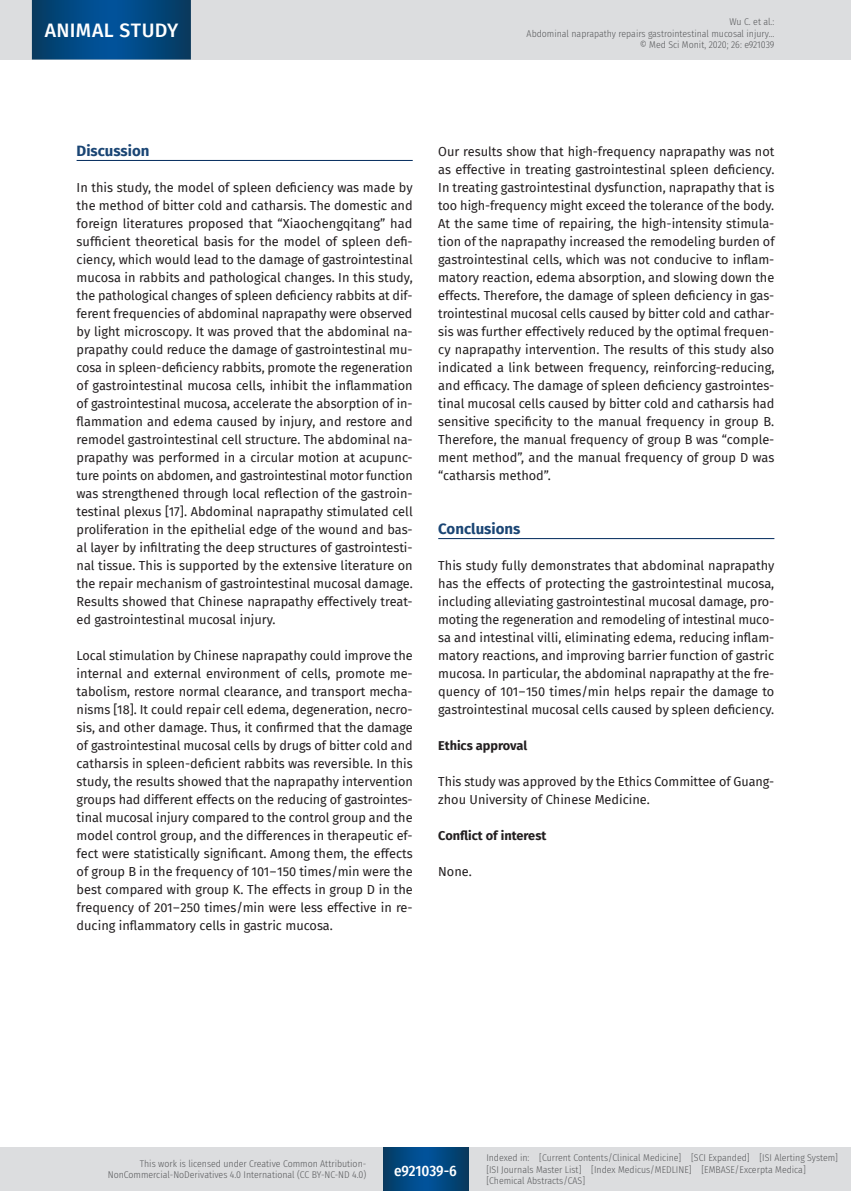
<style>
.page{position:relative;width:851px;height:1191px;background:#fff}
.page>*{position:absolute;margin:0;border:0;box-sizing:border-box;transform-origin:0 0}
.t1{font:500 19.5px "Fira Sans";letter-spacing:.025em;color:#fff}
.MSM_Headline_1{font:700 15px "Fira Sans";color:#1a4574}
.t2{font:500 15px "Fira Sans Condensed";letter-spacing:-.01em;color:#fff}
.MSM_Body{font:12.75px/18px "Fira Sans";color:#231f20;text-align:justify}
.MSM_Headline_2{font:700 12.75px "Fira Sans";color:#231f20}
.t3{font:300 9.75px/11.2px "Fira Sans Condensed";color:#57585a;text-align:right}
</style>
<div class="page">
<hr style="left:77px;top:160px;width:335px;height:1px;background:#00295c">
<hr style="left:438px;top:538px;width:336px;height:1px;background:#00295c">
<div style="left:0;top:1148px;width:850px;height:43px;background:#dcdddf"></div>
<svg style="left:383px;top:1147px;width:85px;height:44px"></svg>
<hr style="left:850px;top:0;width:1px;height:60px;background:#dcdddf">
<div style="left:0;top:0;width:850px;height:60px;background:#dcdddf"></div>
<svg style="left:32px;top:0;width:159px;height:60px"></svg>
<h1 class="t1" style="left:45px;top:14px;width:135px">ANIMAL STUDY</h1>
<p class="t3" style="left:526px;top:16px;width:249px">Wu C. et al.:<br>Abdominal naprapathy repairs gastrointestinal mucosal injury… © Med Sci Monit, 2020; 26: e921039</p>
<p class="MSM_Headline_1" style="left:77px;top:138px;width:74px">Discussion</p>
<p class="MSM_Body" style="left:77px;top:178px;width:338px">In this study, the model of spleen deficiency was made by the method of bitter cold and catharsis. The domestic and foreign literatures proposed that “Xiaochengqitang” had sufficient theoretical basis for the model of spleen defi&shy;ciency, which would lead to the damage of gastrointestinal mucosa in rabbits and pathological changes. In this study, the pathological changes of spleen deficiency rabbits at dif&shy;ferent frequencies of abdominal naprapathy were observed by light microscopy. It was proved that the abdominal na&shy;prapathy could reduce the damage of gastrointestinal mu&shy;cosa in spleen-deficiency rabbits, promote the regeneration of gastrointestinal mucosa cells, inhibit the inflammation of gastrointestinal mucosa, accelerate the absorption of in&shy;flammation and edema caused by injury, and restore and remodel gastrointestinal cell structure. The abdominal na&shy;prapathy was performed in a circular motion at acupunc&shy;ture points on abdomen, and gastrointestinal motor function was strengthened through local reflection of the gastroin&shy;testinal plexus [17]. Abdominal naprapathy stimulated cell proliferation in the epithelial edge of the wound and bas&shy;al layer by infiltrating the deep structures of gastrointesti&shy;nal tissue. This is supported by the extensive literature on the repair mechanism of gastrointestinal mucosal damage.<br>Results showed that Chinese naprapathy effectively treat&shy;ed gastrointestinal mucosal injury.</p>
<p class="MSM_Body" style="left:77px;top:646px;width:338px">Local stimulation by Chinese naprapathy could improve the internal and external environment of cells, promote me&shy;tabolism, restore normal clearance, and transport mecha&shy;nisms [18]. It could repair cell edema, degeneration, necro&shy;sis, and other damage. Thus, it confirmed that the damage of gastrointestinal mucosal cells by drugs of bitter cold and catharsis in spleen-deficient rabbits was reversible. In this study, the results showed that the naprapathy intervention groups had different effects on the reducing of gastrointes&shy;tinal mucosal injury compared to the control group and the model control group, and the differences in therapeutic ef&shy;fect were statistically significant. Among them, the effects of group B in the frequency of 101–150 times/min were the best compared with group K. The effects in group D in the frequency of 201–250 times/min were less effective in re&shy;ducing inflammatory cells in gastric mucosa.</p>
<p class="MSM_Body" style="left:438px;top:142px;width:338px">Our results show that high-frequency naprapathy was not as effective in treating gastrointestinal spleen deficiency.<br>In treating gastrointestinal dysfunction, naprapathy that is too high-frequency might exceed the tolerance of the body.<br>At the same time of repairing, the high-intensity stimula&shy;tion of the naprapathy increased the remodeling burden of gastrointestinal cells, which was not conducive to inflam&shy;matory reaction, edema absorption, and slowing down the effects. Therefore, the damage of spleen deficiency in gas&shy;trointestinal mucosal cells caused by bitter cold and cathar&shy;sis was further effectively reduced by the optimal frequen&shy;cy naprapathy intervention. The results of this study also indicated a link between frequency, reinforcing-reducing, and efficacy. The damage of spleen deficiency gastrointes&shy;tinal mucosal cells caused by bitter cold and catharsis had sensitive specificity to the manual frequency in group B.<br>Therefore, the manual frequency of group B was “comple&shy;ment method”, and the manual frequency of group D was “catharsis method”.</p>
<p class="MSM_Headline_1" style="left:438px;top:516px;width:84px">Conclusions</p>
<p class="MSM_Body" style="left:438px;top:556px;width:337px">This study fully demonstrates that abdominal naprapathy has the effects of protecting the gastrointestinal mucosa, including alleviating gastrointestinal mucosal damage, pro&shy;moting the regeneration and remodeling of intestinal muco&shy;sa and intestinal villi, eliminating edema, reducing inflam&shy;matory reactions, and improving barrier function of gastric mucosa. In particular, the abdominal naprapathy at the fre&shy;quency of 101–150 times/min helps repair the damage to gastrointestinal mucosal cells caused by spleen deficiency.</p>
<p class="MSM_Headline_2" style="left:438px;top:735px;width:90px">Ethics approval</p>
<p class="MSM_Body" style="left:438px;top:772px;width:336px">This study was approved by the Ethics Committee of Guang&shy;zhou University of Chinese Medicine.</p>
<p class="MSM_Headline_2" style="left:438px;top:825px;width:110px">Conflict of interest</p>
<p class="MSM_Body" style="left:438px;top:862px;width:35px">None.</p>
<p class="t3" style="left:108px;top:1157px;width:260px">This work is licensed under Creative Common Attribution-<br>NonCommercial-NoDerivatives 4.0 International (CC BY-NC-ND 4.0)</p>
<p class="t2" style="left:394px;top:1159px;width:64px">e921039-6</p>
<p class="t3" style="left:486px;top:1152px;width:353px;text-align:left">Indexed in: [Current Contents/Clinical Medicine] [SCI Expanded] [ISI Alerting System] [ISI Journals Master List] [Index Medicus/MEDLINE] [EMBASE/Excerpta Medica] [Chemical Abstracts/CAS]</p>
</div>
